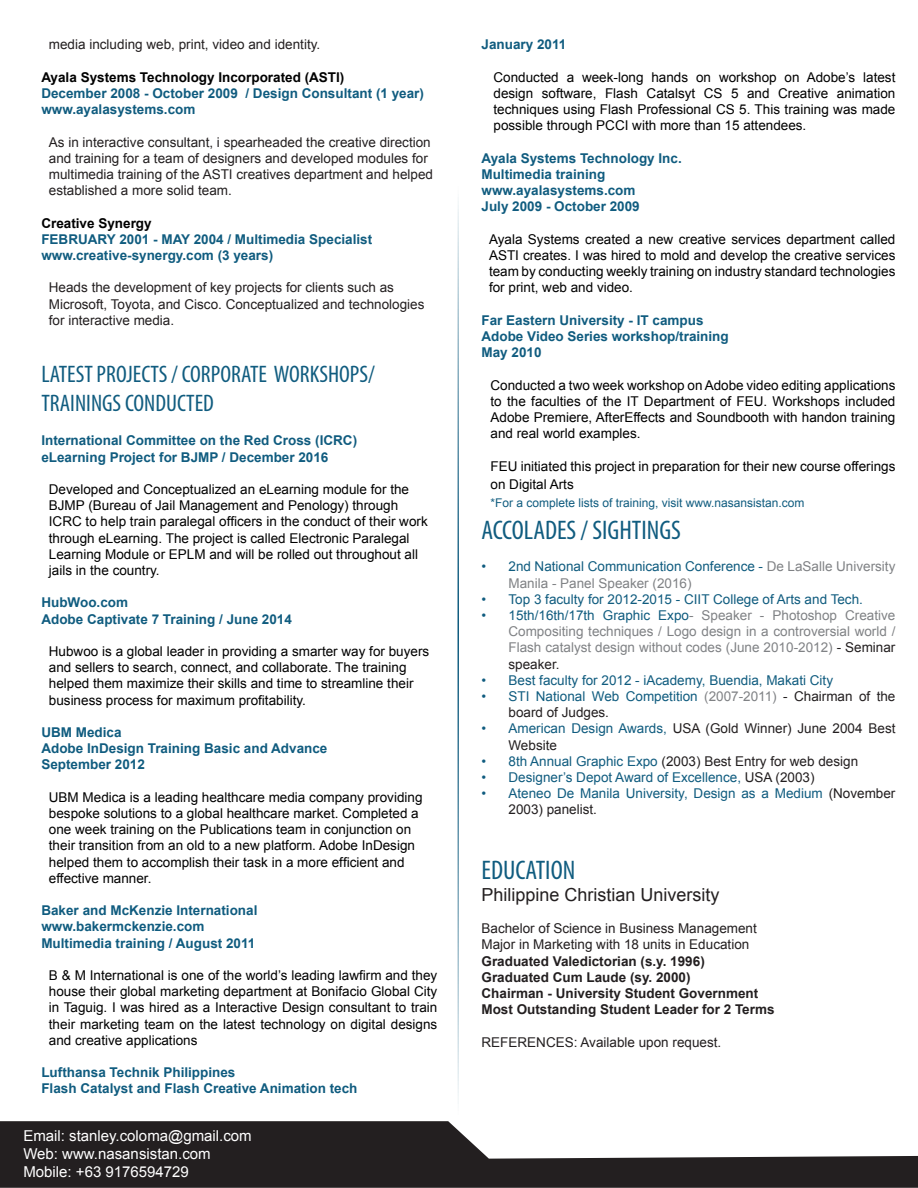
<style>
.page{position:relative;width:918px;height:1188px;background:#fff}
.page>*{position:absolute;margin:0;border:0;box-sizing:border-box;transform-origin:0 0}
.t1{font:condensed 27px "Myriad Pro";color:#105c7f}
.t2{font:condensed 24px/28.8px "Myriad Pro";color:#105c7f}
.t3{font:18px "Arial";color:#231f20}
.t4{font:15px/18px "Arial";color:#fff}
.t5{font:13.5px/16.2px "Arial";color:#000}
.t6{font:13.5px/16.2px "Arial";color:#231f20}
.t7{font:700 13.5px/16.2px "Arial";color:#105c7f}
.t8{font:13.5px/16.2px "Arial";color:#808285}
.t9{font:13.5px/16.2px "Arial";color:#105c7f}
.t10{font:700 13.5px/16.2px "Arial";color:#231f20}
.t11{font:700 13.5px "Arial";color:#000}
.t12{font:12px "Arial";color:#105c7f}
.s1{color:#105c7f}
.s2{color:#231f20}
.s3{color:#808285}
</style>
<div class="page">
<svg style="left:0;top:1121px;width:918px;height:67px;fill:#231f20"></svg>
<hr style="left:458px;top:167px;width:1px;height:951px;background:#105c7f">
<p class="t6" style="left:49px;top:37px;width:273px">media including web, print, video and identity.</p>
<p class="t11" style="left:41px;top:68px;width:305px">Ayala Systems Technology Incorporated (ASTI)</p>
<p class="t7" style="left:41px;top:86px;width:384px">December 2008 - October 2009 / Design Consultant (1 year) www.ayalasystems.com</p>
<p class="t6" style="left:49px;top:134px;width:386px">As in interactive consultant, i spearheaded the creative direction and training for a team of designers and developed modules for multimedia training of the ASTI creatives department and helped established a more solid team.</p>
<p class="t11" style="left:41px;top:214px;width:112px">Creative Synergy</p>
<p class="t7" style="left:41px;top:231px;width:332px">FEBRUARY 2001 - MAY 2004 / Multimedia Specialist www.creative-synergy.com (3 years)</p>
<p class="t6" style="left:49px;top:280px;width:377px">Heads the development of key projects for clients such as<br>Microsoft, Toyota, and Cisco. Conceptualized and technologies for interactive media.</p>
<h2 class="t2" style="left:41px;top:360px;width:335px">LATEST PROJECTS / CORPORATE WORKSHOPS/<br>TRAININGS CONDUCTED</h2>
<p class="t7" style="left:41px;top:433px;width:317px">International Committee on the Red Cross (ICRC) eLearning Project for BJMP / December 2016</p>
<p class="t5" style="left:49px;top:481px;width:380px">Developed and Conceptualized an eLearning module for the BJMP (Bureau of Jail Management and Penology) through ICRC to help train paralegal officers in the conduct of their work through eLearning. The project is called Electronic Paralegal Learning Module or EPLM and will be rolled out throughout all jails in the country.</p>
<p class="t7" style="left:41px;top:595px;width:252px">HubWoo.com<br>Adobe Captivate 7 Training / June 2014</p>
<p class="t5" style="left:49px;top:643px;width:382px">Hubwoo is a global leader in providing a smarter way for buyers and sellers to search, connect, and collaborate. The training helped them maximize their skills and time to streamline their business process for maximum profitability.</p>
<p class="t7" style="left:41px;top:725px;width:288px">UBM Medica<br>Adobe InDesign Training Basic and Advance<br>September 2012</p>
<p class="t5" style="left:49px;top:789px;width:375px">UBM Medica is a leading healthcare media company providing bespoke solutions to a global healthcare market. Completed a one week training on the Publications team in conjunction on their transition from an old to a new platform. Adobe InDesign helped them to accomplish their task in a more efficient and effective manner.</p>
<p class="t7" style="left:41px;top:903px;width:218px">Baker and McKenzie International www.bakermckenzie.com<br>Multimedia training / August 2011</p>
<p class="t5" style="left:49px;top:967px;width:390px;text-align:justify">B &amp; M International is one of the world’s leading lawfirm and they house their global marketing department at Bonifacio Global City in Taguig. I was hired as a Interactive Design consultant to train their marketing team on the latest technology on digital designs and creative applications</p>
<p class="t7" style="left:41px;top:1065px;width:318px">Lufthansa Technik Philippines<br>Flash Catalyst and Flash Creative Animation tech</p>
<p class="t4" style="left:23px;top:1127px;width:230px">Email: stanley.coloma@gmail.com<br>Web: www.nasansistan.com<br>Mobile: +63 9176594729</p>
<p class="t7" style="left:482px;top:37px;width:86px">January 2011</p>
<p class="t5" style="left:494px;top:69px;width:403px;text-align:justify">Conducted a week-long hands on workshop on Adobe’s latest design software, Flash Catalsyt CS 5 and Creative animation techniques using Flash Professional CS 5. This training was made possible through PCCI with more than 15 attendees.</p>
<p class="t7" style="left:482px;top:150px;width:202px">Ayala Systems Technology Inc.<br>Multimedia training www.ayalasystems.com<br>July 2009 - October 2009</p>
<p class="t5" style="left:489px;top:231px;width:408px;text-align:justify">Ayala Systems created a new creative services department called ASTI creates. I was hired to mold and develop the creative services team by conducting weekly training on industry standard technologies for print, web and video.</p>
<p class="t7" style="left:482px;top:312px;width:249px">Far Eastern University - IT campus<br>Adobe Video Series workshop/training<br>May 2010</p>
<p class="t5" style="left:491px;top:377px;width:406px;text-align:justify">Conducted a two week workshop on Adobe video editing applications to the faculties of the IT Department of FEU. Workshops included Adobe Premiere, AfterEffects and Soundbooth with handon training and real world examples.</p>
<p class="t5" style="left:491px;top:457px;width:406px;line-height:18px">FEU initiated this project in preparation for their new course offerings on Digital Arts</p>
<p class="t12" style="left:490px;top:495px;width:316px">*For a complete lists of training, visit www.nasansistan.com</p>
<h1 class="t1" style="left:482px;top:514px;width:201px">ACCOLADES / SIGHTINGS</h1>
<p class="t8" style="left:508px;top:559px;width:388px;text-indent:-27px"><span class="s1">• 2nd National Communication Conference -</span> De LaSalle University<br>Manila - Panel Speaker (2016)</p>
<p class="t9" style="left:481px;top:591px;width:383px">• Top 3 faculty for 2012-2015 - CIIT College of Arts and Tech.</p>
<p class="t8" style="left:508px;top:607px;width:388px;text-align:justify;text-indent:-27px"><span class="s1">• 15th/16th/17th Graphic Expo</span>- Speaker - Photoshop Creative Compositing techniques / Logo design in a controversial world / Flash catalyst design without codes (June 2010-2012) <span class="s2">- Seminar speaker.</span></p>
<p class="t9" style="left:481px;top:672px;width:353px">• Best faculty for 2012 - iAcademy, Buendia, Makati City</p>
<p class="t6" style="left:508px;top:688px;width:388px;text-indent:-27px"><span class="s1">• STI National Web Competition</span> <span class="s3">(2007-2011)</span> - Chairman of the board of Judges.</p>
<p class="t6" style="left:508px;top:721px;width:389px;text-indent:-27px"><span class="s1">• American Design Awards,</span> USA (Gold Winner) June 2004 Best<br>Website</p>
<p class="t6" style="left:481px;top:753px;width:378px"><span class="s1">• 8th Annual Graphic Expo</span> (2003) Best Entry for web design</p>
<p class="t9" style="left:481px;top:769px;width:335px">• Designer’s Depot Award of Excellence, <span class="s2">USA (2003)</span></p>
<p class="t9" style="left:508px;top:786px;width:388px;text-indent:-27px">• Ateneo De Manila University, Design as a Medium <span class="s2">(November<br>2003) panelist.</span></p>
<h1 class="t1" style="left:482px;top:854px;width:95px">EDUCATION</h1>
<h3 class="t3" style="left:482px;top:883px;width:240px">Philippine Christian University</h3>
<p class="t6" style="left:482px;top:921px;width:277px">Bachelor of Science in Business Management<br>Major in Marketing with 18 units in Education</p>
<p class="t10" style="left:482px;top:953px;width:295px">Graduated Valedictorian (s.y. 1996)<br>Graduated Cum Laude (sy. 2000)<br>Chairman - University Student Government Most Outstanding Student Leader for 2 Terms</p>
<p class="t6" style="left:482px;top:1034px;width:241px">REFERENCES: Available upon request.</p>
</div>
